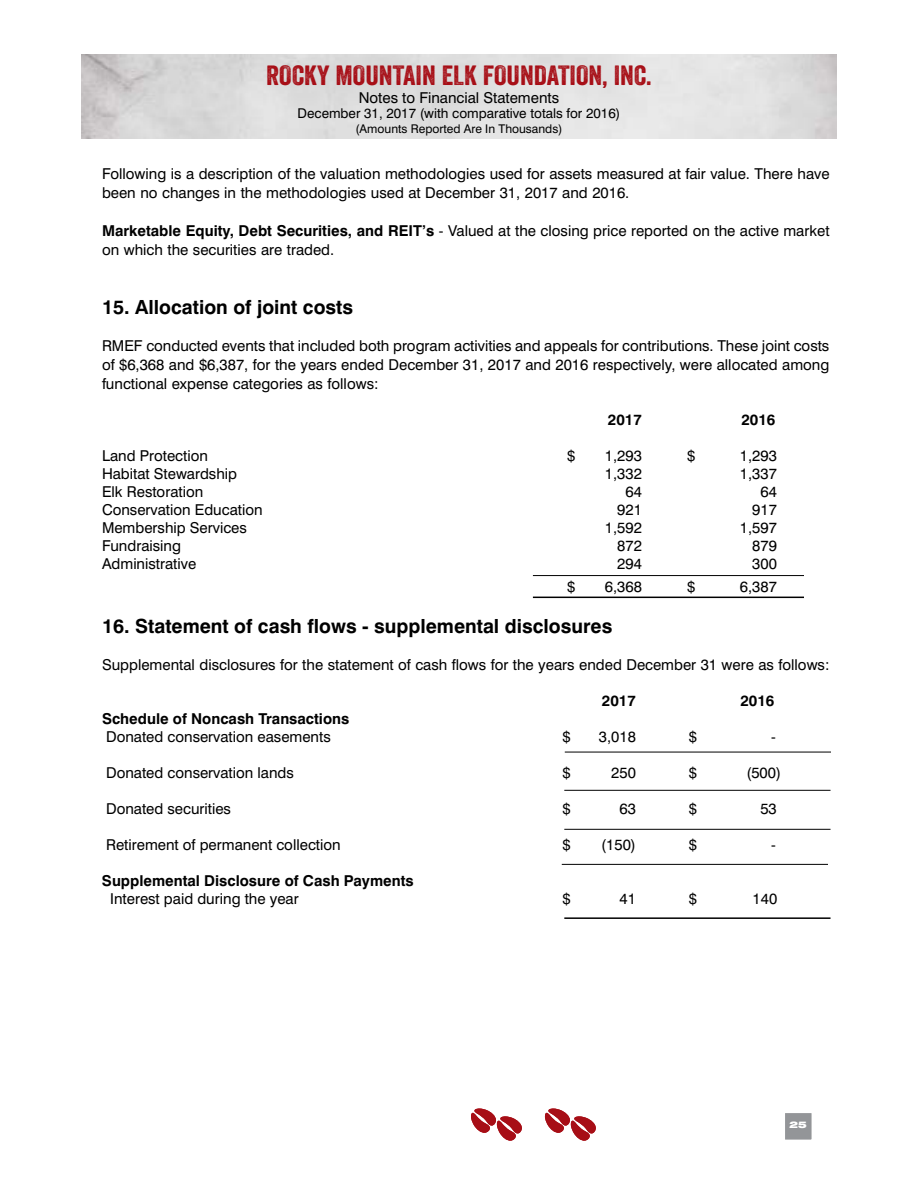
<style>
.page{position:relative;width:918px;height:1188px;background:#fff}
.page>*{position:absolute;margin:0;border:0;box-sizing:border-box;transform-origin:0 0}
.t1{font:27px "Veneer";color:#a70e16;scale:1.09 1}
.t2{font:700 19.5px "Swiss 721 BT";color:#000}
.t3{font:15px/18.9px "Swiss 721 BT";color:#000}
.t4{font:700 15px "Swiss 721 BT";color:#000}
.t5{font:13.5px "Swiss 721 BT";color:#000}
.t6{font:12px "Swiss 721 BT";color:#000}
.t7{font:900 expanded 9px "Swiss 721 BT";color:#fff}
.s1{font-weight:700}
</style>
<div class="page">
<div style="left:784px;top:1112px;width:29px;height:29px;background:#939598;border:2px solid #fff"></div>
<svg style="left:471px;top:1108px;width:51px;height:33px"></svg>
<svg style="left:545px;top:1108px;width:51px;height:33px"></svg>
<hr style="left:533px;top:575px;width:271px;height:1px;background:#000">
<hr style="left:533px;top:597px;width:271px;height:1px;background:#000">
<hr style="left:564px;top:790px;width:267px;height:1px;background:#000">
<hr style="left:564px;top:917px;width:267px;height:2px;background:#000">
<hr style="left:564px;top:829px;width:267px;height:1px;background:#000">
<hr style="left:565px;top:752px;width:266px;height:1px;background:#000">
<hr style="left:562px;top:864px;width:266px;height:1px;background:#000">
<h1 class="t1" style="left:266px;top:58px;width:355px">ROCKY MOUNTAIN ELK FOUNDATION, INC.</h1>
<p class="t3" style="left:359px;top:88px;width:202px">Notes to Financial Statements</p>
<p class="t5" style="left:298px;top:105px;width:324px">December 31, 2017 (with comparative totals for 2016)</p>
<p class="t6" style="left:356px;top:121px;width:208px">(Amounts Reported Are In Thousands)</p>
<p class="t3" style="left:102px;top:165px;width:729px">Following is a description of the valuation methodologies used for assets measured at fair value. There have been no changes in the methodologies used at December 31, 2017 and 2016.</p>
<p class="t3" style="left:102px;top:221px;width:729px"><span class="s1">Marketable Equity, Debt Securities, and REIT’s</span> - Valued at the closing price reported on the active market on which the securities are traded.</p>
<h2 class="t2" style="left:102px;top:296px;width:253px">15. Allocation of joint costs</h2>
<p class="t3" style="left:102px;top:336px;width:729px;text-align:justify">RMEF conducted events that included both program activities and appeals for contributions. These joint costs of $6,368 and $6,387, for the years ended December 31, 2017 and 2016 respectively, were allocated among functional expense categories as follows:</p>
<p class="t4" style="left:608px;top:411px;width:36px">2017</p>
<p class="t4" style="left:741px;top:411px;width:36px">2016</p>
<p class="t3" style="left:102px;top:446px;width:107px">Land Protection</p>
<p class="t3" style="left:567px;top:446px;width:10px">$</p>
<p class="t3" style="left:605px;top:446px;width:39px">1,293</p>
<p class="t3" style="left:687px;top:446px;width:10px">$</p>
<p class="t3" style="left:740px;top:446px;width:39px">1,293</p>
<p class="t3" style="left:102px;top:464px;width:137px">Habitat Stewardship</p>
<p class="t3" style="left:605px;top:464px;width:39px">1,332</p>
<p class="t3" style="left:740px;top:464px;width:39px">1,337</p>
<p class="t3" style="left:102px;top:482px;width:103px">Elk Restoration</p>
<p class="t3" style="left:626px;top:482px;width:18px">64</p>
<p class="t3" style="left:761px;top:482px;width:18px">64</p>
<p class="t3" style="left:102px;top:500px;width:162px">Conservation Education</p>
<p class="t3" style="left:617px;top:500px;width:26px">921</p>
<p class="t3" style="left:752px;top:500px;width:26px">917</p>
<p class="t3" style="left:102px;top:518px;width:146px">Membership Services</p>
<p class="t3" style="left:605px;top:518px;width:39px">1,592</p>
<p class="t3" style="left:740px;top:518px;width:39px">1,597</p>
<p class="t3" style="left:102px;top:536px;width:81px">Fundraising</p>
<p class="t3" style="left:617px;top:536px;width:26px">872</p>
<p class="t3" style="left:752px;top:536px;width:26px">879</p>
<p class="t3" style="left:102px;top:554px;width:96px">Administrative</p>
<p class="t3" style="left:617px;top:554px;width:26px">294</p>
<p class="t3" style="left:752px;top:554px;width:26px">300</p>
<p class="t3" style="left:567px;top:577px;width:10px">$</p>
<p class="t3" style="left:605px;top:577px;width:39px">6,368</p>
<p class="t3" style="left:687px;top:577px;width:10px">$</p>
<p class="t3" style="left:740px;top:577px;width:39px">6,387</p>
<h2 class="t2" style="left:102px;top:614px;width:512px">16. Statement of cash flows - supplemental disclosures</h2>
<p class="t3" style="left:102px;top:655px;width:729px">Supplemental disclosures for the statement of cash flows for the years ended December 31 were as follows:</p>
<p class="t4" style="left:602px;top:691px;width:36px">2017</p>
<p class="t4" style="left:740px;top:691px;width:36px">2016</p>
<p class="t4" style="left:102px;top:709px;width:249px">Schedule of Noncash Transactions</p>
<p class="t3" style="left:106px;top:727px;width:226px">Donated conservation easements</p>
<p class="t3" style="left:562px;top:727px;width:10px">$</p>
<p class="t3" style="left:599px;top:727px;width:39px">3,018</p>
<p class="t3" style="left:689px;top:727px;width:10px">$</p>
<p class="t3" style="left:771px;top:727px;width:6px">-</p>
<p class="t3" style="left:106px;top:763px;width:189px">Donated conservation lands</p>
<p class="t3" style="left:562px;top:763px;width:10px">$</p>
<p class="t3" style="left:611px;top:763px;width:26px">250</p>
<p class="t3" style="left:689px;top:763px;width:10px">$</p>
<p class="t3" style="left:746px;top:763px;width:36px">(500)</p>
<p class="t3" style="left:106px;top:799px;width:126px">Donated securities</p>
<p class="t3" style="left:562px;top:799px;width:10px">$</p>
<p class="t3" style="left:620px;top:799px;width:18px">63</p>
<p class="t3" style="left:689px;top:799px;width:10px">$</p>
<p class="t3" style="left:760px;top:799px;width:18px">53</p>
<p class="t3" style="left:106px;top:835px;width:236px">Retirement of permanent collection</p>
<p class="t3" style="left:562px;top:835px;width:10px">$</p>
<p class="t3" style="left:601px;top:835px;width:36px">(150)</p>
<p class="t3" style="left:689px;top:835px;width:10px">$</p>
<p class="t3" style="left:771px;top:835px;width:6px">-</p>
<p class="t4" style="left:102px;top:871px;width:313px">Supplemental Disclosure of Cash Payments</p>
<p class="t3" style="left:110px;top:889px;width:190px">Interest paid during the year</p>
<p class="t3" style="left:562px;top:889px;width:10px">$</p>
<p class="t3" style="left:620px;top:889px;width:18px">41</p>
<p class="t3" style="left:689px;top:889px;width:10px">$</p>
<p class="t3" style="left:753px;top:889px;width:26px">140</p>
<p class="t7" style="left:789px;top:1120px;width:19px">25</p>
</div>
